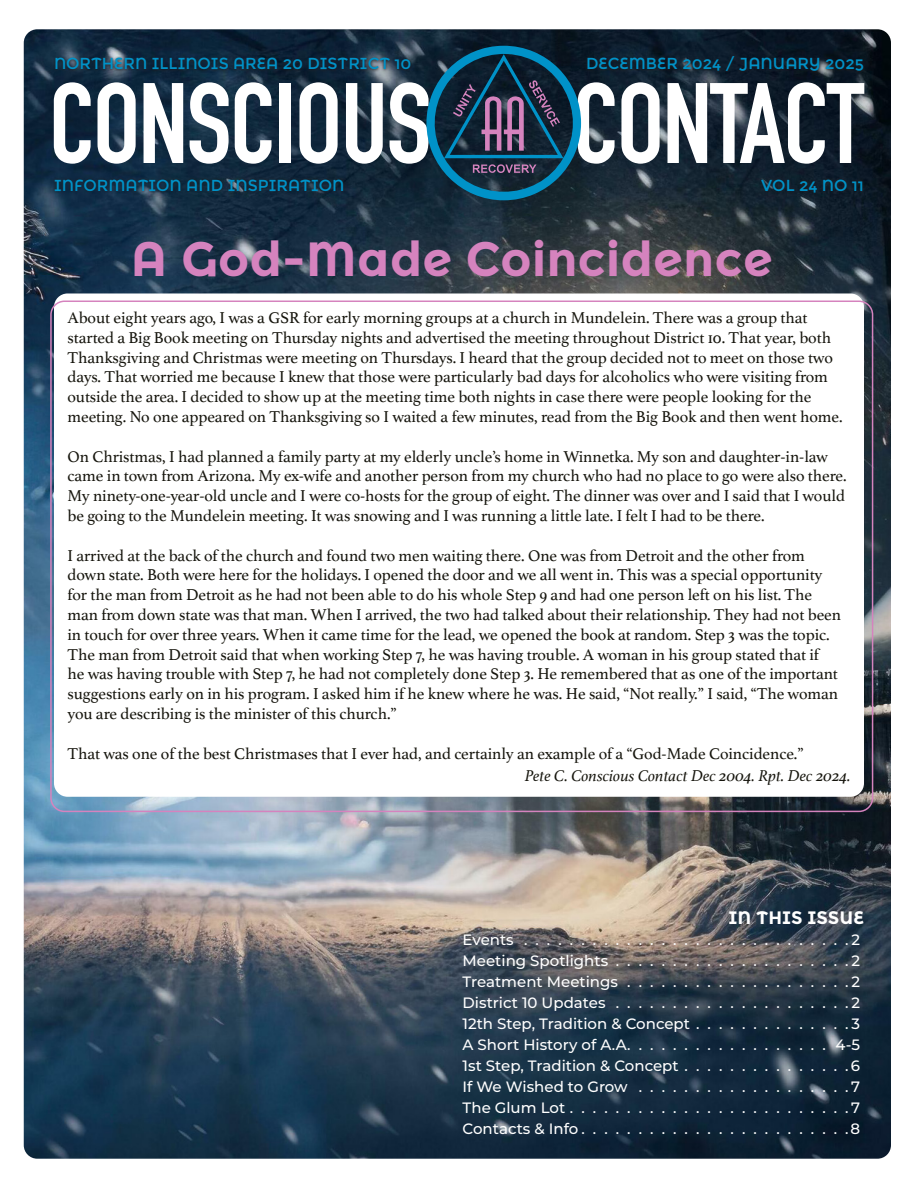
<style>
.page{position:relative;width:918px;height:1188px;background:#fff}
.page>*{position:absolute;margin:0;border:0;box-sizing:border-box;transform-origin:0 0}
.t1{font:700 112.35px "DIN Condensed";letter-spacing:-.015em;color:#fff}
.Headline{font:700 48px "Montserrat Alternates";letter-spacing:.01em;color:#d583be}
.Sub_header{font:700 18px "Montserrat Alternates";color:#fff}
.TEXT{font:16.5px/19.8px "Athelas";letter-spacing:-.005em;color:#16150d}
.TEXT-2{font:italic 16.5px "Athelas";color:#16150d}
.t2{font:15.9px "Montserrat Alternates";color:#0092c8}
.Event_Text{font:500 15px "Montserrat";color:#fff}
</style>
<div class="page">
<img style="left:24px;top:29px;width:867px;height:1130px">
<svg style="left:53px;top:56px;width:360px;height:17px;background:#1e2d3d"></svg>
<svg style="left:52px;top:177px;width:294px;height:17px;background:#17293a"></svg>
<svg style="left:590px;top:54px;width:276px;height:20px;background:#141e2a"></svg>
<svg style="left:417px;top:46px;width:173px;height:157px;background:#1a3b53"></svg>
<div style="left:758px;top:177px;width:107px;height:18px;background:#141f29"></div>
<div style="left:54px;top:293px;width:810px;height:504px;background:#fff;border-radius:14px"></div>
<p class="t2" style="left:54px;top:55px;width:359px">NORTHERN ILLINOIS AREA 20 DISTRICT 10</p>
<p class="t2" style="left:586px;top:55px;width:279px">DECEMBER 2024 / JANUARY 2025</p>
<p class="t1" style="left:49px;top:48px;width:384px">CONSCIOUS</p>
<p class="t1" style="left:573px;top:48px;width:292px">CONTACT</p>
<p class="t2" style="left:54px;top:176px;width:292px">INFORMATION AND INSPIRATION</p>
<p class="t2" style="left:761px;top:176px;width:104px">VOL 24 NO 11</p>
<p class="Headline" style="left:131px;top:230px;width:644px">A God-Made Coincidence</p>
<p class="TEXT" style="left:68px;top:307px;width:777px">About eight years ago, I was a GSR for early morning groups at a church in Mundelein. There was a group that started a Big Book meeting on Thursday nights and advertised the meeting throughout District 10. That year, both Thanksgiving and Christmas were meeting on Thursdays. I heard that the group decided not to meet on those two days. That worried me because I knew that those were particularly bad days for alcoholics who were visiting from outside the area. I decided to show up at the meeting time both nights in case there were people looking for the meeting. No one appeared on Thanksgiving so I waited a few minutes, read from the Big Book and then went home.</p>
<p class="TEXT" style="left:68px;top:446px;width:781px">On Christmas, I had planned a family party at my elderly uncle’s home in Winnetka. My son and daughter-in-law came in town from Arizona. My ex-wife and another person from my church who had no place to go were also there.<br>My ninety-one-year-old uncle and I were co-hosts for the group of eight. The dinner was over and I said that I would be going to the Mundelein meeting. It was snowing and I was running a little late. I felt I had to be there.</p>
<p class="TEXT" style="left:68px;top:545px;width:775px">I arrived at the back of the church and found two men waiting there. One was from Detroit and the other from down state. Both were here for the holidays. I opened the door and we all went in. This was a special opportunity for the man from Detroit as he had not been able to do his whole Step 9 and had one person left on his list. The man from down state was that man. When I arrived, the two had talked about their relationship. They had not been in touch for over three years. When it came time for the lead, we opened the book at random. Step 3 was the topic.<br>The man from Detroit said that when working Step 7, he was having trouble. A woman in his group stated that if<br>he was having trouble with Step 7, he had not completely done Step 3. He remembered that as one of the important suggestions early on in his program. I asked him if he knew where he was. He said, “Not really.” I said, “The woman you are describing is the minister of this church.”</p>
<p class="TEXT" style="left:68px;top:743px;width:738px">That was one of the best Christmases that I ever had, and certainly an example of a “God-Made Coincidence.”</p>
<p class="TEXT-2" style="left:525px;top:763px;width:327px">Pete C. Conscious Contact Dec 2004. Rpt. Dec 2024.</p>
<p class="Sub_header" style="left:729px;top:907px;width:137px">IN THIS ISSUE</p>
<p class="Event_Text" style="left:463px;top:929px;width:53px">Events</p>
<p class="Event_Text" style="left:851px;top:929px;width:10px">2</p>
<p class="Event_Text" style="left:463px;top:950px;width:147px">Meeting Spotlights</p>
<p class="Event_Text" style="left:851px;top:950px;width:10px">2</p>
<p class="Event_Text" style="left:463px;top:971px;width:157px">Treatment Meetings</p>
<p class="Event_Text" style="left:851px;top:971px;width:10px">2</p>
<p class="Event_Text" style="left:463px;top:992px;width:144px">District 10 Updates</p>
<p class="Event_Text" style="left:851px;top:992px;width:10px">2</p>
<p class="Event_Text" style="left:463px;top:1013px;width:229px">12th Step, Tradition &amp; Concept</p>
<p class="Event_Text" style="left:852px;top:1013px;width:10px">3</p>
<p class="Event_Text" style="left:463px;top:1034px;width:168px">A Short History of A.A.</p>
<p class="Event_Text" style="left:836px;top:1034px;width:26px">4-5</p>
<p class="Event_Text" style="left:463px;top:1055px;width:218px">1st Step, Tradition &amp; Concept</p>
<p class="Event_Text" style="left:851px;top:1055px;width:11px">6</p>
<p class="Event_Text" style="left:463px;top:1076px;width:167px">If We Wished to Grow</p>
<p class="Event_Text" style="left:851px;top:1076px;width:10px">7</p>
<p class="Event_Text" style="left:463px;top:1097px;width:104px">The Glum Lot</p>
<p class="Event_Text" style="left:851px;top:1097px;width:10px">7</p>
<p class="Event_Text" style="left:463px;top:1118px;width:399px">Contacts &amp; Info . . . . . . . . . . . . . . . . . . . . . . . 8</p>
</div>
